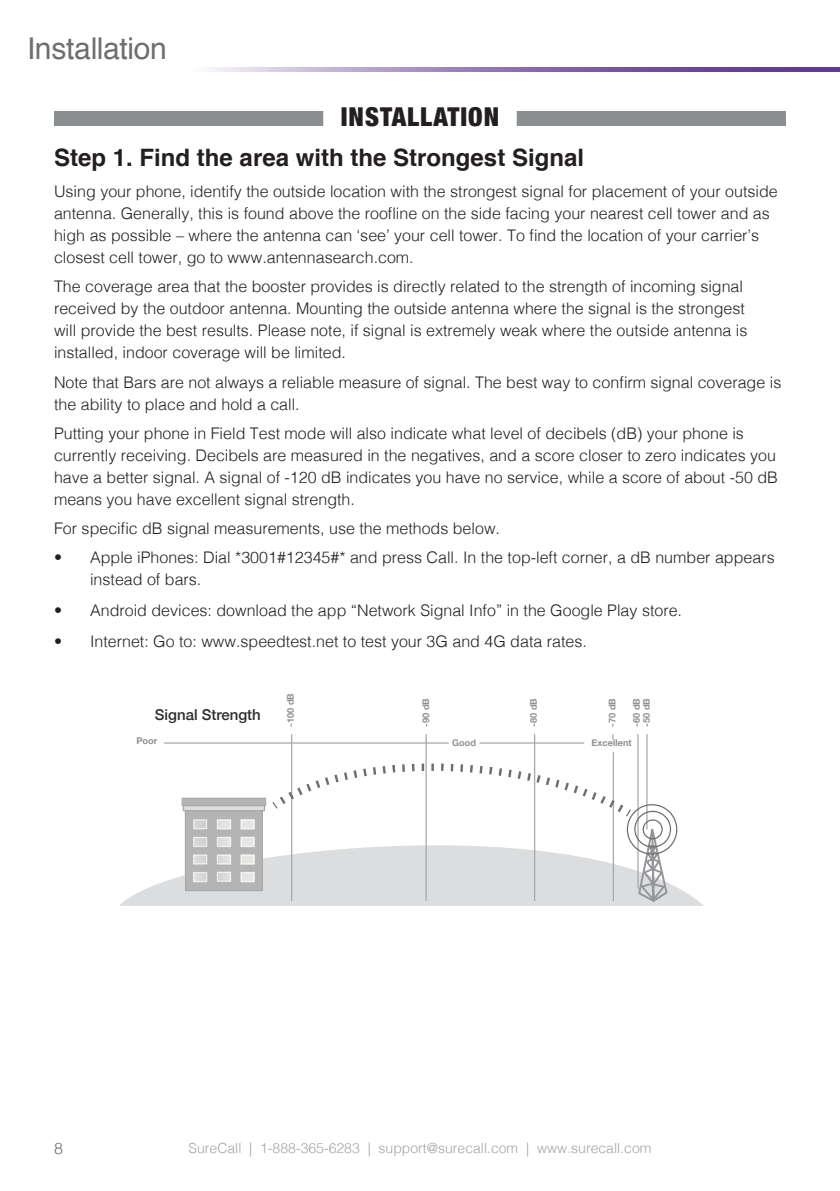
<style>
.page{position:relative;width:840px;height:1191px;background:#fff}
.page>*{position:absolute;margin:0;border:0;box-sizing:border-box;transform-origin:0 0}
.page_header{font:30px "Helvetica";letter-spacing:-.01em;color:#6d6e71}
.Main_section_heading{font:900 condensed 26px "Helvetica Neue";letter-spacing:.04em;color:#231f20}
.section_heading{font:700 24px "Helvetica";color:#231f20}
.Body{font:300 16px/22px "Helvetica";color:#231f20}
.t1{font:300 16px "Helvetica";color:#6d6e71}
.t2{font:500 15px "Helvetica Neue";color:#2f2d2e}
.t3{font:300 14px "Helvetica";color:#a2a4a6}
.t4{font:700 9.2px/10px "Helvetica Neue";color:#8e9092}
</style>
<div class="page">
<svg style="left:210px;top:67px;width:629px;height:5px;background:#9679b7"></svg>
<div style="left:54px;top:111px;width:731px;height:14px;background:#8b8e90"></div>
<div style="left:323px;top:99px;width:193px;height:38px;background:#fff"></div>
<hr style="left:291px;top:734px;width:1px;height:167px;background:#a7a9ac">
<hr style="left:425px;top:734px;width:1px;height:167px;background:#a7a9ac">
<hr style="left:533px;top:734px;width:2px;height:167px;background:#a7a9ac">
<hr style="left:637px;top:734px;width:1px;height:155px;background:#a7a9ac">
<hr style="left:646px;top:734px;width:1px;height:95px;background:#a7a9ac">
<hr style="left:164px;top:742px;width:284px;height:1px;background:#a7a9ac">
<hr style="left:479px;top:742px;width:104px;height:1px;background:#a7a9ac">
<svg style="left:119px;top:748px;width:585px;height:158px"></svg>
<p class="page_header" style="left:27px;top:25px;width:141px">Installation</p>
<p class="Main_section_heading" style="left:340px;top:95px;width:160px">INSTALLATION</p>
<p class="section_heading" style="left:54px;top:138px;width:531px">Step 1. Find the area with the Strongest Signal</p>
<p class="Body" style="left:54px;top:179px;width:724px">Using your phone, identify the outside location with the strongest signal for placement of your outside antenna. Generally, this is found above the roofline on the side facing your nearest cell tower and as high as possible – where the antenna can ‘see’ your cell tower. To find the location of your carrier’s closest cell tower, go to www.antennasearch.com.</p>
<p class="Body" style="left:54px;top:275px;width:694px">The coverage area that the booster provides is directly related to the strength of incoming signal received by the outdoor antenna. Mounting the outside antenna where the signal is the strongest will provide the best results. Please note, if signal is extremely weak where the outside antenna is installed, indoor coverage will be limited.</p>
<p class="Body" style="left:54px;top:370px;width:728px">Note that Bars are not always a reliable measure of signal. The best way to confirm signal coverage is the ability to place and hold a call.</p>
<p class="Body" style="left:54px;top:421px;width:724px">Putting your phone in Field Test mode will also indicate what level of decibels (dB) your phone is currently receiving. Decibels are measured in the negatives, and a score closer to zero indicates you have a better signal. A signal of -120 dB indicates you have no service, while a score of about -50 dB means you have excellent signal strength.</p>
<p class="Body" style="left:54px;top:516px;width:447px">For specific dB signal measurements, use the methods below.</p>
<p class="Body" style="left:90px;top:545px;width:685px;text-indent:-36px">• Apple iPhones: Dial *3001#12345#* and press Call. In the top-left corner, a dB number appears instead of bars.</p>
<p class="Body" style="left:54px;top:598px;width:629px">• Android devices: download the app “Network Signal Info” in the Google Play store.</p>
<p class="Body" style="left:54px;top:629px;width:534px">• Internet: Go to: www.speedtest.net to test your 3G and 4G data rates.</p>
<p class="t2" style="left:155px;top:702px;width:107px">Signal Strength</p>
<p class="t4" style="left:285px;top:727px;width:35px;rotate:-90deg">-100 dB</p>
<p class="t4" style="left:421px;top:727px;width:30px;rotate:-90deg">-90 dB</p>
<p class="t4" style="left:528px;top:727px;width:30px;rotate:-90deg">-80 dB</p>
<p class="t4" style="left:607px;top:727px;width:30px;rotate:-90deg">-70 dB</p>
<p class="t4" style="left:631px;top:727px;width:30px;rotate:-90deg">-60 dB -50 dB</p>
<p class="t4" style="left:136px;top:735px;width:22px">Poor</p>
<p class="t4" style="left:452px;top:738px;width:25px">Good</p>
<p class="t4" style="left:591px;top:738px;width:42px">Excellent</p>
<p class="t1" style="left:54px;top:1134px;width:10px">8</p>
<p class="t3" style="left:188px;top:1135px;width:464px">SureCall | 1-888-365-6283 | support@surecall.com | www.surecall.com</p>
</div>
